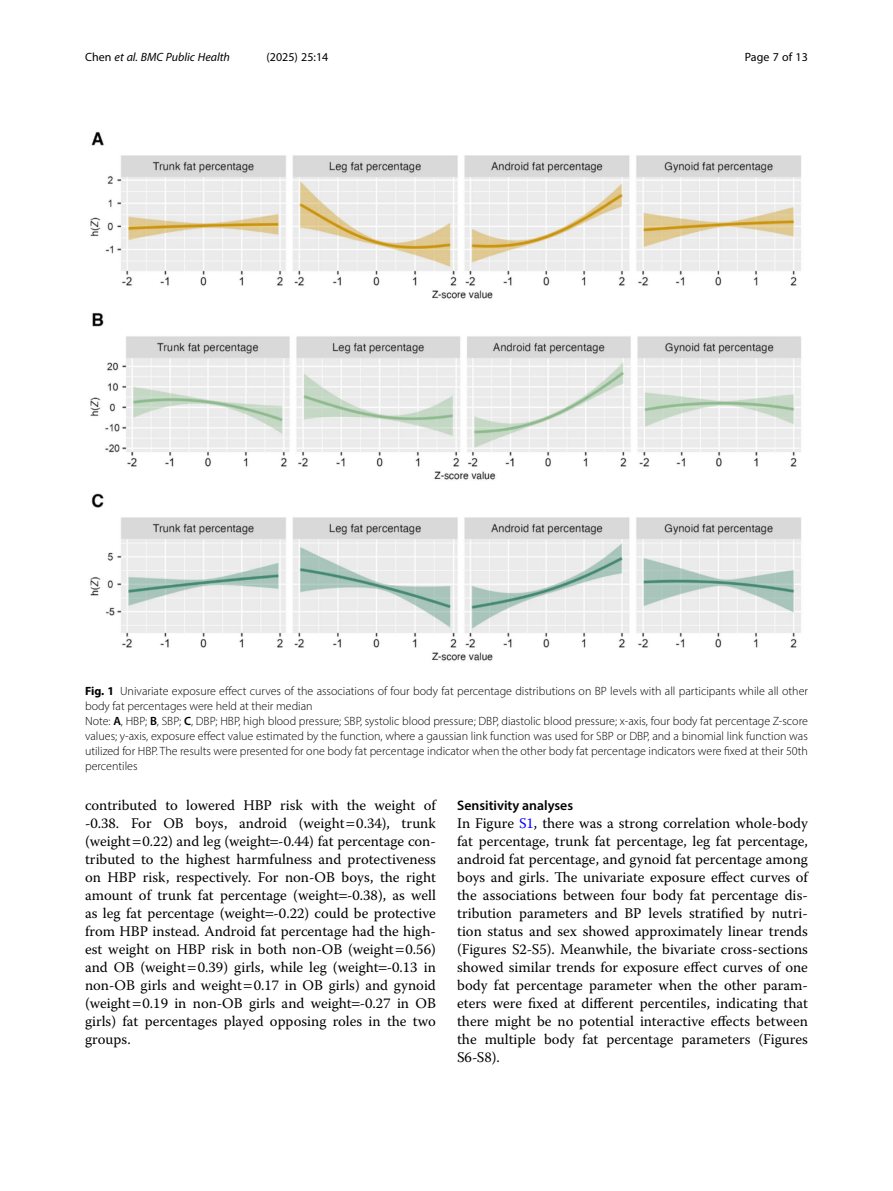
<style>
.page{position:relative;width:893px;height:1191px;background:#fff}
.page>*{position:absolute;margin:0;border:0;box-sizing:border-box;transform-origin:0 0}
.Body_Text{font:14.7px/18px "Warnock Pro";color:#000;text-align:justify}
.Head_2{font:600 13.8px "Myriad Pro";color:#000}
.Figure_Caption{font:300 12px/15px "Myriad Pro";color:#000}
.t1{font:italic 12px "Myriad Pro";color:#000}
.t2{font:12px "Myriad Pro";color:#000}
.s1{font-style:normal}
.s2{font-weight:700}
.s3{font-weight:600}
.s4{color:#00f}
</style>
<div class="page">
<img style="left:90px;top:131px;width:711px;height:530px">
<p class="t1" style="left:85px;top:50px;width:146px"><span class="s1">Chen</span> et al. BMC Public Health</p>
<p class="t2" style="left:266px;top:50px;width:63px">(2025) 25:14</p>
<p class="t2" style="left:745px;top:50px;width:65px">Page 7 of 13</p>
<p class="Figure_Caption" style="left:85px;top:684px;width:724px"><span class="s2">Fig. 1</span> Univariate exposure effect curves of the associations of four body fat percentage distributions on BP levels with all participants while all other body fat percentages were held at their median</p>
<p class="Figure_Caption" style="left:85px;top:714px;width:724px;text-align:justify">Note: <span class="s3">A</span>, HBP; <span class="s3">B</span>, SBP; <span class="s3">C</span>, DBP; HBP, high blood pressure; SBP, systolic blood pressure; DBP, diastolic blood pressure; x-axis, four body fat percentage Z-score values; y-axis, exposure effect value estimated by the function, where a gaussian link function was used for SBP or DBP, and a binomial link function was utilized for HBP. The results were presented for one body fat percentage indicator when the other body fat percentage indicators were fixed at their 50th percentiles</p>
<p class="Body_Text" style="left:85px;top:796px;width:352px">contributed to lowered HBP risk with the weight of -0.38. For OB boys, android (weight 0.34), trunk (weight 0.22) and leg (weight -0.44) fat percentage con&shy;tributed to the highest harmfulness and protectiveness on HBP risk, respectively. For non-OB boys, the right amount of trunk fat percentage (weight -0.38), as well as leg fat percentage (weight -0.22) could be protective from HBP instead. Android fat percentage had the high&shy;est weight on HBP risk in both non-OB (weight 0.56) and OB (weight 0.39) girls, while leg (weight -0.13 in non-OB girls and weight 0.17 in OB girls) and gynoid (weight 0.19 in non-OB girls and weight -0.27 in OB girls) fat percentages played opposing roles in the two groups.</p>
<p class="Head_2" style="left:457px;top:797px;width:117px">Sensitivity analyses</p>
<p class="Body_Text" style="left:457px;top:814px;width:352px">In Figure <span class="s4">S1</span>, there was a strong correlation whole-body fat percentage, trunk fat percentage, leg fat percentage, android fat percentage, and gynoid fat percentage among boys and girls. The univariate exposure effect curves of the associations between four body fat percentage dis&shy;tribution parameters and BP levels stratified by nutri&shy;tion status and sex showed approximately linear trends (Figures S2-S5). Meanwhile, the bivariate cross-sections showed similar trends for exposure effect curves of one body fat percentage parameter when the other param&shy;eters were fixed at different percentiles, indicating that there might be no potential interactive effects between the multiple body fat percentage parameters (Figures S6-S8).</p>
</div>
